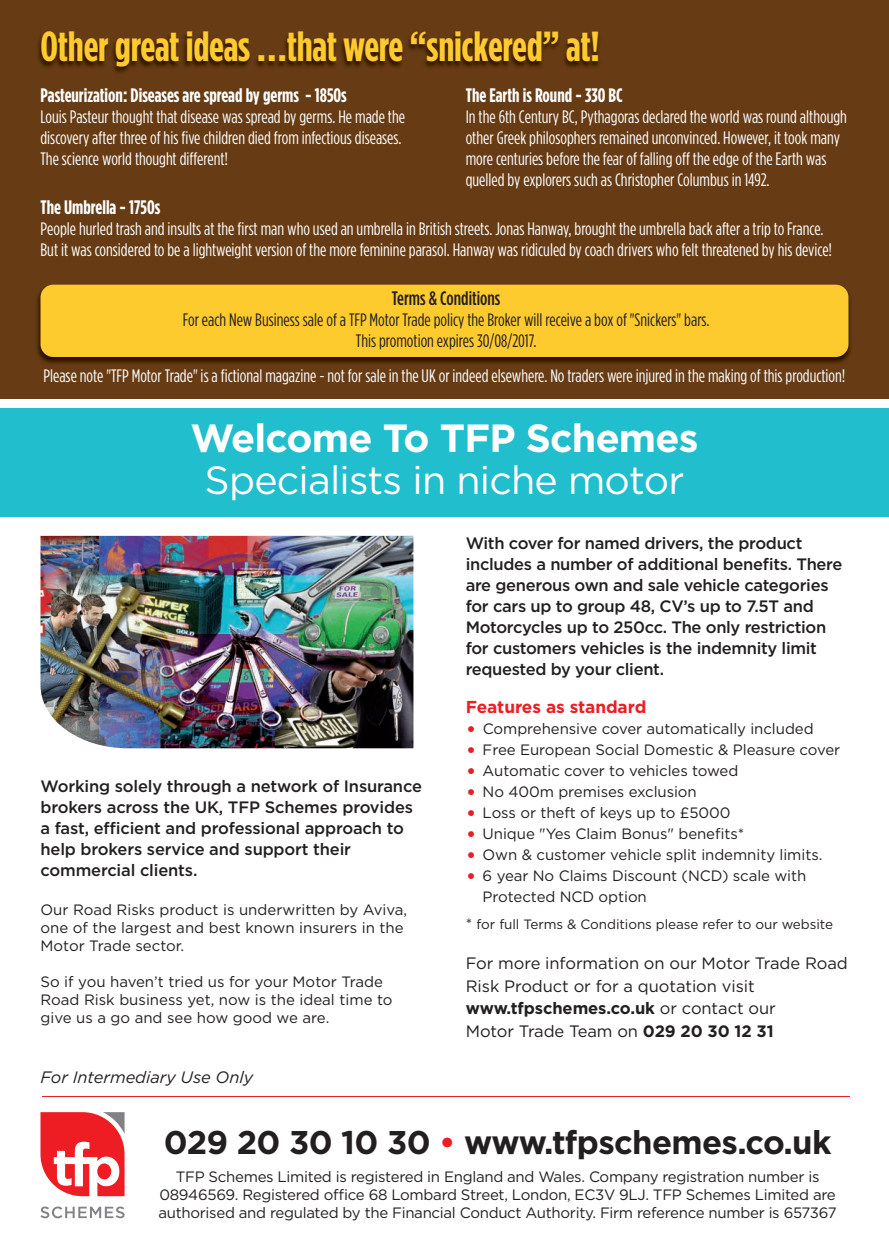
<style>
.page{position:relative;width:889px;height:1259px;background:#fff}
.page>*{position:absolute;margin:0;border:0;box-sizing:border-box;transform-origin:0 0}
.t1{font:700 42px "Gotham Condensed";letter-spacing:-.005em;color:#fecb2f}
.t2{font:39.3px "Gotham";letter-spacing:-.02em;color:#fff}
.t3{font:700 39.3px "Gotham";letter-spacing:-.02em;color:#fff}
.t4{font:700 32.85px "Gotham";letter-spacing:-.02em;color:#231f20}
.t5{font:700 19.5px "Gotham Condensed";color:#fff}
.t6{font:500 19.5px "Gotham Condensed";color:#231f20}
.t7{font:18px/21px "Gotham Condensed";color:#fff}
.t8{font:18px/21px "Gotham Condensed";color:#231f20;text-align:center}
.t9{font:700 17.25px "Gotham";letter-spacing:-.005em;color:#ee1d23}
.t10{font:500 16.5px/21px "Gotham";letter-spacing:-.02em;color:#231f20}
.t11{font:16.5px/22.5px "Gotham";letter-spacing:-.005em;color:#231f20}
.t12{font:italic 16.5px "Gotham";letter-spacing:-.005em;color:#231f20}
.t13{font:15px/18px "Gotham";letter-spacing:-.005em;color:#231f20}
.t14{font:13.5px "Gotham";letter-spacing:-.005em;color:#231f20}
.s1{font-size:22.5px;color:#ee1d23}
.s2{font-size:15px}
.s3{font-weight:700}
.s4{color:#ee1d23}
</style>
<div class="page">
<div style="left:0;top:0;width:889px;height:399px;background:#673c15"></div>
<div style="left:0;top:409px;width:889px;height:108px;background:#21bece"></div>
<hr style="left:42px;top:1096px;width:808px;height:1px;background:#ee1d23">
<img style="left:38px;top:33px;width:561px;height:40px">
<img style="left:40px;top:536px;width:373px;height:212px">
<svg style="left:40px;top:1206px;width:85px;height:12px"></svg>
<svg style="left:40px;top:1112px;width:85px;height:84px"></svg>
<img style="left:37px;top:284px;width:814px;height:80px">
<div style="left:40px;top:285px;width:808px;height:72px;background:#fecb2f;border-radius:13px"></div>
<h1 class="t1" style="left:40px;top:32px;width:561px">Other great ideas …that were “snickered” at!</h1>
<p class="t5" style="left:40px;top:89px;width:308px">Pasteurization: Diseases are spread by germs - 1850s</p>
<p class="t7" style="left:40px;top:108px;width:366px">Louis Pasteur thought that disease was spread by germs. He made the discovery after three of his five children died from infectious diseases.<br>The science world thought different!</p>
<p class="t5" style="left:466px;top:89px;width:159px">The Earth is Round - 330 BC</p>
<p class="t7" style="left:466px;top:108px;width:383px">In the 6th Century BC, Pythagoras declared the world was round although other Greek philosophers remained unconvinced. However, it took many more centuries before the fear of falling off the edge of the Earth was quelled by explorers such as Christopher Columbus in 1492.</p>
<p class="t5" style="left:40px;top:201px;width:121px">The Umbrella - 1750s</p>
<p class="t7" style="left:40px;top:220px;width:793px">People hurled trash and insults at the first man who used an umbrella in British streets. Jonas Hanway, brought the umbrella back after a trip to France.<br>But it was considered to be a lightweight version of the more feminine parasol. Hanway was ridiculed by coach drivers who felt threatened by his device!</p>
<p class="t6" style="left:392px;top:291px;width:110px">Terms &amp; Conditions</p>
<p class="t8" style="left:183px;top:310px;width:528px">For each New Business sale of a TFP Motor Trade policy the Broker will receive a box of "Snickers" bars.<br>This promotion expires 30/08/2017.</p>
<p class="t7" style="left:43px;top:366px;width:803px">Please note "TFP Motor Trade" is a fictional magazine - not for sale in the UK or indeed elsewhere. No traders were injured in the making of this production!</p>
<h2 class="t3" style="left:190px;top:424px;width:510px">Welcome To TFP Schemes</h2>
<h2 class="t2" style="left:205px;top:466px;width:481px">Specialists in niche motor</h2>
<p class="t10" style="left:40px;top:777px;width:383px">Working solely through a network of Insurance brokers across the UK, TFP Schemes provides a fast, efficient and professional approach to help brokers service and support their commercial clients.</p>
<p class="t13" style="left:40px;top:902px;width:368px">Our Road Risks product is underwritten by Aviva, one of the largest and best known insurers in the<br>Motor Trade sector.</p>
<p class="t13" style="left:40px;top:974px;width:354px">So if you haven’t tried us for your Motor Trade<br>Road Risk business yet, now is the ideal time to give us a go and see how good we are.</p>
<p class="t12" style="left:40px;top:1071px;width:214px">For Intermediary Use Only</p>
<p class="t10" style="left:466px;top:534px;width:378px">With cover for named drivers, the product includes a number of additional benefits. There are generous own and sale vehicle categories for cars up to group 48, CV’s up to 7.5T and Motorcycles up to 250cc. The only restriction for customers vehicles is the indemnity limit requested by your client.</p>
<p class="t9" style="left:466px;top:700px;width:182px">Features as standard</p>
<p class="t13" style="left:466px;top:720px;width:349px"><span class="s1">•</span> Comprehensive cover automatically included</p>
<p class="t13" style="left:466px;top:741px;width:376px"><span class="s1">•</span> Free European Social Domestic &amp; Pleasure cover</p>
<p class="t13" style="left:466px;top:762px;width:274px"><span class="s1">•</span> Automatic cover to vehicles towed</p>
<p class="t13" style="left:466px;top:783px;width:233px"><span class="s1">•</span> No 400m premises exclusion</p>
<p class="t13" style="left:466px;top:804px;width:266px"><span class="s1">•</span> Loss or theft of keys up to £5000</p>
<p class="t13" style="left:466px;top:825px;width:280px"><span class="s1">•</span> Unique "Yes Claim Bonus" benefits*</p>
<p class="t13" style="left:466px;top:846px;width:358px"><span class="s1">•</span> Own &amp; customer vehicle split indemnity limits.</p>
<p class="t13" style="left:483px;top:866px;width:325px;line-height:21px;text-indent:-17px"><span class="s1">•</span> 6 year No Claims Discount (NCD) scale with<br>Protected NCD option</p>
<p class="t14" style="left:466px;top:919px;width:369px"><span class="s2">*</span> for full Terms &amp; Conditions please refer to our website</p>
<p class="t11" style="left:466px;top:953px;width:383px">For more information on our Motor Trade Road Risk Product or for a quotation visit <span class="s3">www.tfpschemes.co.uk</span> or contact our<br>Motor Trade Team on <span class="s3">029 20 30 12 31</span></p>
<h3 class="t4" style="left:164px;top:1130px;width:669px">029 20 30 10 30 <span class="s4">•</span> www.tfpschemes.co.uk</h3>
<p class="t13" style="left:158px;top:1169px;width:680px;text-align:center">TFP Schemes Limited is registered in England and Wales. Company registration number is<br>08946569. Registered office 68 Lombard Street, London, EC3V 9LJ. TFP Schemes Limited are authorised and regulated by the Financial Conduct Authority. Firm reference number is 657367</p>
</div>
